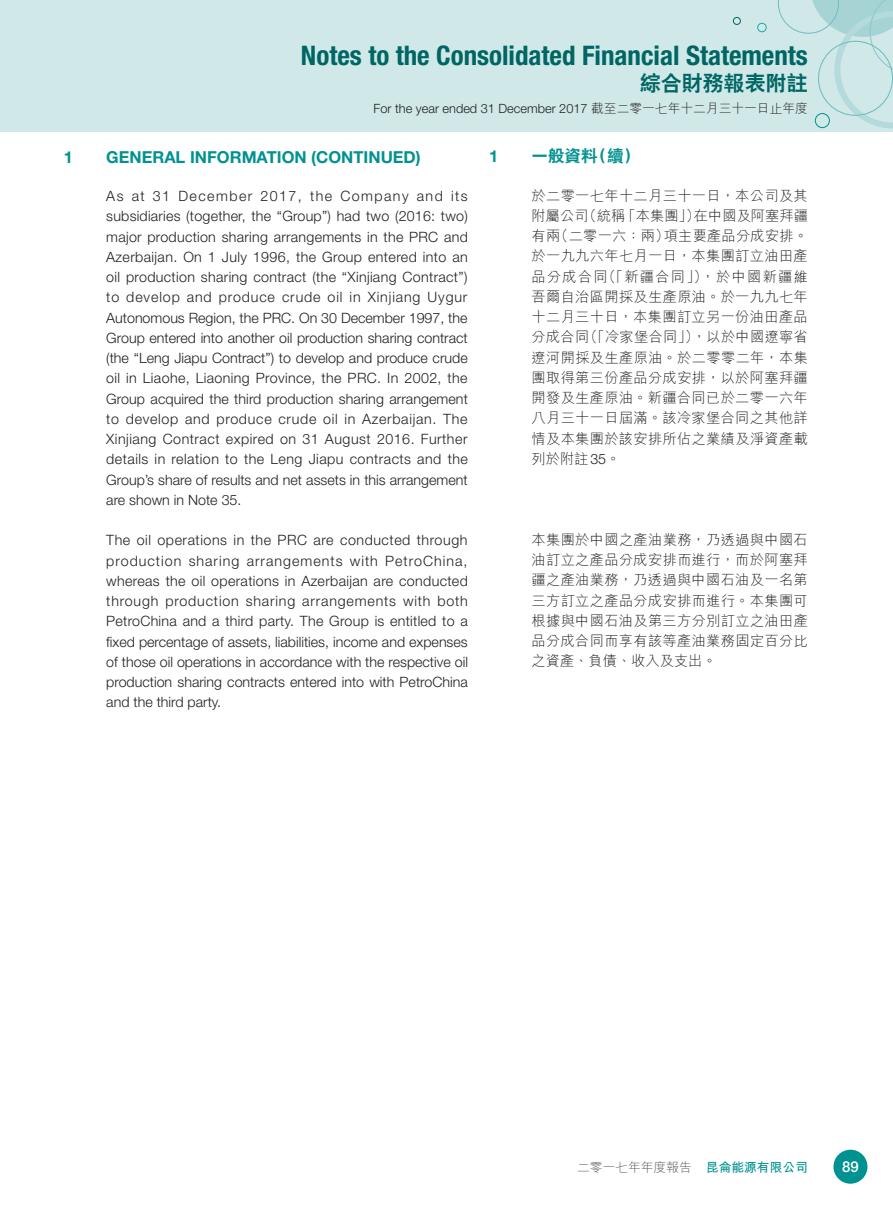
<style>
.page{position:relative;width:893px;height:1212px;background:#fff}
.page>*{position:absolute;margin:0;border:0;box-sizing:border-box;transform-origin:0 0}
.Heading_E{font:700 condensed 27px "Helvetica Neue LT Std";color:#006663}
.Heading_C{font:800 21px "C Hei 2 HK";color:#006663}
.Subhead_1_e{font:700 16.5px "Helvetica Neue LT Std";color:#009290}
.Subhead_1_c{font:800 16.5px "C Hei 2 HK";color:#009290}
.Subhead_1_c-2{font:700 16.5px "Helvetica Neue LT Std";color:#009290}
.t1{font:500 15px "Helvetica Neue LT Std";color:#fff}
.body_e{font:300 14.25px/20.2px "Helvetica Neue LT Std";color:#231f20;text-align:justify}
.body_c{font:300 14.25px/20.2px "M Hei HK";letter-spacing:.02em;color:#231f20;text-align:justify}
.Date_C{font:300 12.75px "Helvetica Neue LT Std";color:#231f20}
.t2{font:300 12.75px "M Hei HK";color:#57585a}
.s1{font-family:"M Hei HK"}
.s2{font-family:"Helvetica Neue LT Std"}
.s3{font-weight:700;color:#009290}
</style>
<div class="page">
<div style="left:0;top:0;width:893px;height:132px;background:#d0e8e8"></div>
<div style="left:757px;top:23px;width:9px;height:9px;border:1px solid #1caaaa;border-radius:50%"></div>
<div style="left:733px;top:17px;width:7px;height:8px;border:1px solid #006663;border-radius:50%"></div>
<svg style="left:778px;top:0;width:115px;height:128px"></svg>
<div style="left:833px;top:1150px;width:34px;height:34px;background:#009290;border-radius:50%"></div>
<p class="Heading_E" style="left:301px;top:39px;width:508px">Notes to the Consolidated Financial Statements</p>
<p class="Heading_C" style="left:640px;top:73px;width:169px">綜合財務報表附註</p>
<p class="Date_C" style="left:374px;top:101px;width:436px">For the year ended 31 December 2017 <span class="s1">截至二零一七年十二月三十一日止年度</span></p>
<p class="Subhead_1_e" style="left:64px;top:146px;width:11px">1</p>
<p class="Subhead_1_e" style="left:106px;top:146px;width:316px">GENERAL INFORMATION (CONTINUED)</p>
<p class="body_e" style="left:106px;top:186px;width:363px">As at 31 December 2017, the Company and its subsidiaries (together, the “Group”) had two (2016: two) major production sharing arrangements in the PRC and Azerbaijan. On 1 July 1996, the Group entered into an oil production sharing contract (the “Xinjiang Contract”) to develop and produce crude oil in Xinjiang Uygur Autonomous Region, the PRC. On 30 December 1997, the Group entered into another oil production sharing contract (the “Leng Jiapu Contract”) to develop and produce crude oil in Liaohe, Liaoning Province, the PRC. In 2002, the Group acquired the third production sharing arrangement to develop and produce crude oil in Azerbaijan. The Xinjiang Contract expired on 31 August 2016. Further details in relation to the Leng Jiapu contracts and the Group’s share of results and net assets in this arrangement are shown in Note 35.</p>
<p class="body_e" style="left:106px;top:530px;width:363px">The oil operations in the PRC are conducted through production sharing arrangements with PetroChina, whereas the oil operations in Azerbaijan are conducted through production sharing arrangements with both PetroChina and a third party. The Group is entitled to a fixed percentage of assets, liabilities, income and expenses of those oil operations in accordance with the respective oil production sharing contracts entered into with PetroChina and the third party.</p>
<p class="Subhead_1_c-2" style="left:489px;top:146px;width:11px">1</p>
<p class="Subhead_1_c" style="left:531px;top:148px;width:110px">一般資料（續）</p>
<p class="body_c" style="left:531px;top:185px;width:278px">於二零一七年十二月三十一日，本公司及其附屬公司（統稱「本集團」）在中國及阿塞拜疆有兩（二零一六：兩）項主要產品分成安排。於一九九六年七月一日，本集團訂立油田產品分成合同（「新疆合同」），於中國新疆維吾爾自治區開採及生產原油。於一九九七年十二月三十日，本集團訂立另一份油田產品分成合同（「冷家堡合同」），以於中國遼寧省遼河開採及生產原油。於二零零二年，本集團取得第三份產品分成安排，以於阿塞拜疆開發及生產原油。新疆合同已於二零一六年八月三十一日屆滿。該冷家堡合同之其他詳情及本集團於該安排所佔之業績及淨資產載列於附註<span class="s2">35</span>。</p>
<p class="body_c" style="left:531px;top:529px;width:278px">本集團於中國之產油業務，乃透過與中國石油訂立之產品分成安排而進行，而於阿塞拜疆之產油業務，乃透過與中國石油及一名第三方訂立之產品分成安排而進行。本集團可根據與中國石油及第三方分別訂立之油田產品分成合同而享有該等產油業務固定百分比之資產、負債、收入及支出。</p>
<p class="t2" style="left:577px;top:1160px;width:232px">二零一七年年度報告 <span class="s3">昆侖能源有限公司</span></p>
<p class="t1" style="left:842px;top:1157px;width:18px">89</p>
</div>
